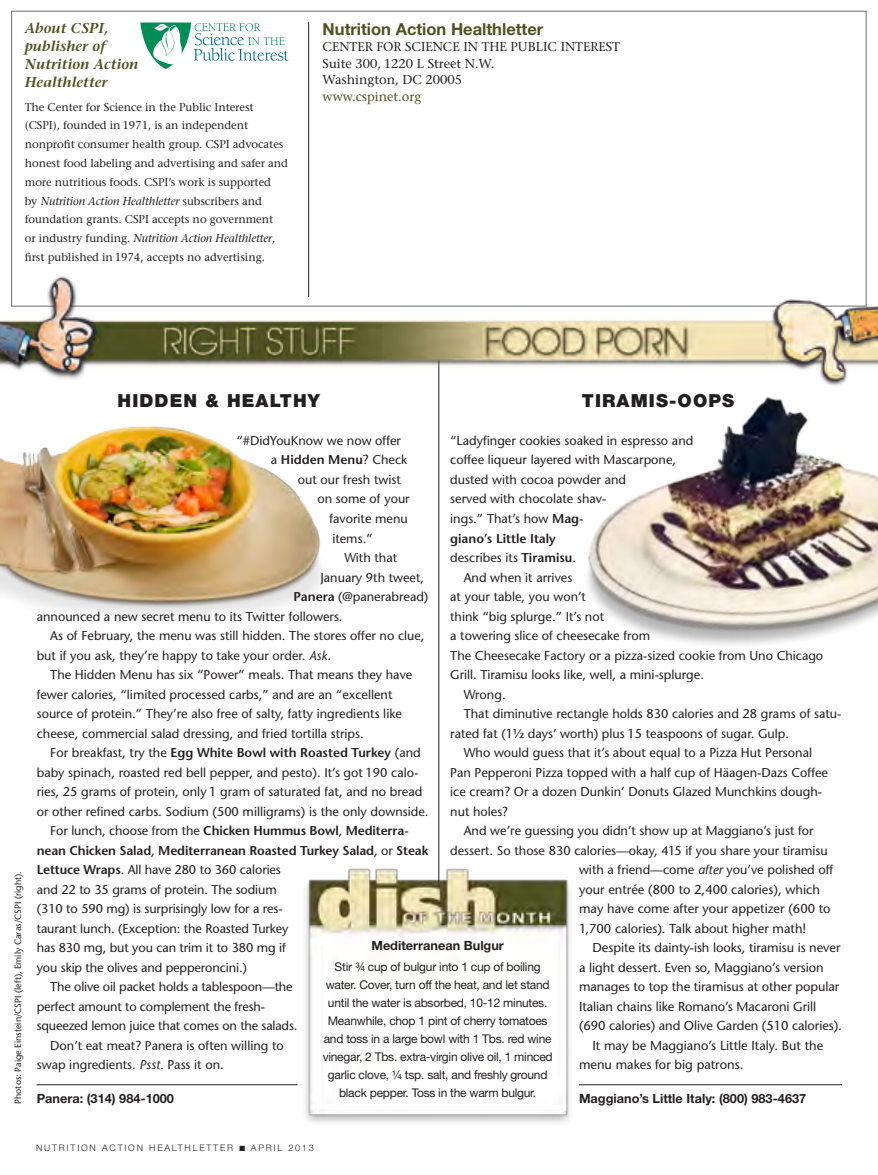
<style>
.page{position:relative;width:878px;height:1175px;background:#fff}
.page>*{position:absolute;margin:0;border:0;box-sizing:border-box;transform-origin:0 0}
._16_Heads{font:900 18px "Helvetica Neue LT Std";letter-spacing:.06em;color:#231f20}
._16_NAH_address_head{font:700 16.5px "Helvetica Neue LT Std";color:#4e5221}
._16_About_box_ital{font:italic 600 14.25px/18px "Stone Serif Std";color:#4e5221}
._16_Text_2{font:500 12.9px/19.5px "Stone Sans Std";letter-spacing:-.005em;color:#231f20}
._16_Text_2-2{font:500 12.75px/19.5px "Stone Sans Std";color:#231f20}
._16_Text_1{font:500 12.75px/19.5px "Stone Sans Std";color:#231f20}
._16_Phone_number{font:700 12.75px "Helvetica Neue LT Std";color:#231f20}
._16_Address{font:500 12.75px "Stone Serif Std";color:#231f20}
._16_CSPI{font:500 12.75px "Stone Serif Std";color:#231f20}
._16_Dish_title{font:700 12.75px "Helvetica Neue LT Std";color:#231f20}
._16_Text_1-2{font:600 12.75px "Stone Sans Std";color:#231f20}
._16_URL{font:500 12.75px "Stone Serif Std";color:#4e5221}
._16_Dish_text{font:12px/18px "Helvetica Neue LT Std";letter-spacing:-.02em;color:#231f20;text-align:center}
._16_About_text{font:500 11.25px/18.8px "Stone Serif Std";letter-spacing:-.005em;color:#231f20}
._16_Photo_credit{font:500 9px "Stone Sans Std";color:#231f20}
.t1{font:300 9px "Helvetica Neue LT Std";letter-spacing:.2em;color:#231f20}
.s1{font-style:italic}
.s2{font-weight:500}
.s3{font-weight:600}
</style>
<div class="page">
<hr style="left:438px;top:343px;width:1px;height:572px;background:#231f20">
<svg style="left:140px;top:22px;width:148px;height:47px"></svg>
<hr style="left:308px;top:22px;width:1px;height:275px;background:#231f20">
<img style="left:0;top:276px;width:878px;height:118px">
<hr style="left:37px;top:1084px;width:260px;height:1px;background:#231f20">
<hr style="left:579px;top:1084px;width:263px;height:1px;background:#231f20">
<img style="left:297px;top:862px;width:274px;height:261px">
<img style="left:563px;top:379px;width:315px;height:266px">
<img style="left:0;top:426px;width:322px;height:190px">
<p class="_16_About_box_ital" style="left:25px;top:20px;width:115px">About CSPI, publisher of<br>Nutrition Action<br>Healthletter</p>
<p class="_16_About_text" style="left:25px;top:97px;width:265px">The Center for Science in the Public Interest (CSPI), founded in 1971, is an independent nonprofit consumer health group. CSPI advocates honest food labeling and advertising and safer and more nutritious foods. CSPI’s work is supported<br>by <span class="s1">Nutrition Action Healthletter</span> subscribers and foundation grants. CSPI accepts no government<br>or industry funding. <span class="s1">Nutrition Action Healthletter</span>, first published in 1974, accepts no advertising.</p>
<p class="_16_NAH_address_head" style="left:322px;top:19px;width:222px">Nutrition Action Healthletter</p>
<p class="_16_CSPI" style="left:322px;top:39px;width:299px">CENTER FOR SCIENCE IN THE PUBLIC INTEREST</p>
<p class="_16_Address" style="left:322px;top:56px;width:173px">Suite 300, 1220 L Street N.W.</p>
<p class="_16_Address" style="left:322px;top:72px;width:141px">Washington, DC 20005</p>
<p class="_16_URL" style="left:322px;top:89px;width:100px">www.cspinet.org</p>
<p class="_16_Photo_credit" style="left:13px;top:1103px;width:234px;rotate:-90deg">Photos: Paige Einstein/CSPI (left), Emily Caras/CSPI (right).</p>
<p class="_16_Heads" style="left:118px;top:389px;width:204px">HIDDEN &amp; HEALTHY</p>
<p class="_16_Heads" style="left:582px;top:389px;width:154px">TIRAMIS-OOPS</p>
<p class="_16_Text_1" style="left:236px;top:431px;width:166px">“#DidYouKnow we now offer</p>
<p class="_16_Text_1-2" style="left:271px;top:452px;width:138px"><span class="s2">a</span> Hidden Menu<span class="s2">? Check</span></p>
<p class="_16_Text_1" style="left:298px;top:470px;width:104px">out our fresh twist</p>
<p class="_16_Text_1" style="left:317px;top:489px;width:94px">on some of your</p>
<p class="_16_Text_1" style="left:329px;top:509px;width:80px">favorite menu</p>
<p class="_16_Text_1" style="left:332px;top:528px;width:42px">items.”</p>
<p class="_16_Text_2-2" style="left:344px;top:548px;width:54px">With that</p>
<p class="_16_Text_2-2" style="left:320px;top:567px;width:105px">January 9th tweet,</p>
<p class="_16_Text_2-2" style="left:293px;top:587px;width:136px"><span class="s3">Panera</span> (@panerabread)</p>
<p class="_16_Text_2-2" style="left:37px;top:606px;width:307px">announced a new secret menu to its Twitter followers.</p>
<p class="_16_Text_2-2" style="left:37px;top:626px;width:389px;text-indent:14px">As of February, the menu was still hidden. The stores offer no clue, but if you ask, they’re happy to take your order. <span class="s1">Ask</span>.</p>
<p class="_16_Text_2-2" style="left:37px;top:665px;width:377px;text-indent:14px">The Hidden Menu has six “Power” meals. That means they have fewer calories, “limited processed carbs,” and are an “excellent source of protein.” They’re also free of salty, fatty ingredients like cheese, commercial salad dressing, and fried tortilla strips.</p>
<p class="_16_Text_2-2" style="left:37px;top:743px;width:393px;text-indent:13px">For breakfast, try the <span class="s3">Egg White Bowl with Roasted Turkey</span> (and baby spinach, roasted red bell pepper, and pesto). It’s got 190 calo&shy;ries, 25 grams of protein, only 1 gram of saturated fat, and no bread or other refined carbs. Sodium (500 milligrams) is the only downside.</p>
<p class="_16_Text_2-2" style="left:37px;top:821px;width:393px;text-indent:13px">For lunch, choose from the <span class="s3">Chicken Hummus Bowl</span>, <span class="s3">Mediterra&shy;nean Chicken Salad</span>, <span class="s3">Mediterranean Roasted Turkey Salad</span>, or <span class="s3">Steak Lettuce Wraps</span>. All have 280 to 360 calories<br>and 22 to 35 grams of protein. The sodium<br>(310 to 590 mg) is surprisingly low for a res-<br>taurant lunch. (Exception: the Roasted Turkey<br>has 830 mg, but you can trim it to 380 mg if<br>you skip the olives and pepperoncini.)</p>
<p class="_16_Text_2-2" style="left:37px;top:977px;width:262px;text-indent:14px">The olive oil packet holds a tablespoon—the perfect amount to complement the fresh&shy;squeezed lemon juice that comes on the salads.</p>
<p class="_16_Text_2-2" style="left:37px;top:1035px;width:248px;text-indent:14px">Don’t eat meat? Panera is often willing to swap ingredients. <span class="s1">Psst.</span> Pass it on.</p>
<p class="_16_Phone_number" style="left:37px;top:1090px;width:139px">Panera: (314) 984-1000</p>
<p class="_16_Text_1" style="left:450px;top:431px;width:244px">“Ladyfinger cookies soaked in espresso and coffee liqueur layered with Mascarpone, dusted with cocoa powder and<br>served with chocolate shav-<br>ings.” That’s how <span class="s3">Mag-<br>giano’s Little Italy<br></span>describes its <span class="s3">Tiramisu</span>.</p>
<p class="_16_Text_2-2" style="left:450px;top:567px;width:374px;text-indent:14px">And when it arrives<br>at your table, you won’t<br>think “big splurge.” It’s not<br>a towering slice of cheesecake from<br>The Cheesecake Factory or a pizza-sized cookie from Uno Chicago Grill. Tiramisu looks like, well, a mini-splurge.</p>
<p class="_16_Text_2-2" style="left:464px;top:684px;width:43px">Wrong.</p>
<p class="_16_Text_2-2" style="left:450px;top:704px;width:392px;text-indent:14px">That diminutive rectangle holds 830 calories and 28 grams of satu&shy;rated fat (1½ days’ worth) plus 15 teaspoons of sugar. Gulp.</p>
<p class="_16_Text_2-2" style="left:450px;top:743px;width:379px;text-indent:14px">Who would guess that it’s about equal to a Pizza Hut Personal Pan Pepperoni Pizza topped with a half cup of Häagen-Dazs Coffee ice cream? Or a dozen Dunkin’ Donuts Glazed Munchkins dough&shy;nut holes?</p>
<p class="_16_Text_2-2" style="left:464px;top:821px;width:351px">And we’re guessing you didn’t show up at Maggiano’s just for</p>
<p class="_16_Text_2-2" style="left:450px;top:840px;width:379px">dessert. So those 830 calories—okay, 415 if you share your tiramisu</p>
<p class="_16_Text_2-2" style="left:579px;top:860px;width:256px">with a friend—come <span class="s1">after</span> you’ve polished off</p>
<p class="_16_Text_2" style="left:579px;top:879px;width:253px">your entrée (800 to 2,400 calories), which may have come after your appetizer (600 to<br>1,700 calories). Talk about higher math!</p>
<p class="_16_Text_2" style="left:579px;top:938px;width:264px;text-indent:14px">Despite its dainty-ish looks, tiramisu is never a light dessert. Even so, Maggiano’s version manages to top the tiramisus at other popular Italian chains like Romano’s Macaroni Grill (690 calories) and Olive Garden (510 calories).</p>
<p class="_16_Text_2" style="left:579px;top:1035px;width:246px;text-indent:14px">It may be Maggiano’s Little Italy. But the menu makes for big patrons.</p>
<p class="_16_Dish_title" style="left:371px;top:937px;width:134px">Mediterranean Bulgur</p>
<p class="_16_Dish_text" style="left:322px;top:957px;width:231px">Stir ¾ cup of bulgur into 1 cup of boiling water. Cover, turn off the heat, and let stand until the water is absorbed, 10-12 minutes.<br>Meanwhile, chop 1 pint of cherry tomatoes and toss in a large bowl with 1 Tbs. red wine vinegar, 2 Tbs. extra-virgin olive oil, 1 minced garlic clove, ¼ tsp. salt, and freshly ground black pepper. Toss in the warm bulgur.</p>
<p class="_16_Phone_number" style="left:579px;top:1090px;width:229px">Maggiano’s Little Italy: (800) 983-4637</p>
<p class="t1" style="left:36px;top:1141px;width:279px">NUTRITION ACTION HEALTHLETTER ■ APRIL 2013</p>
</div>
